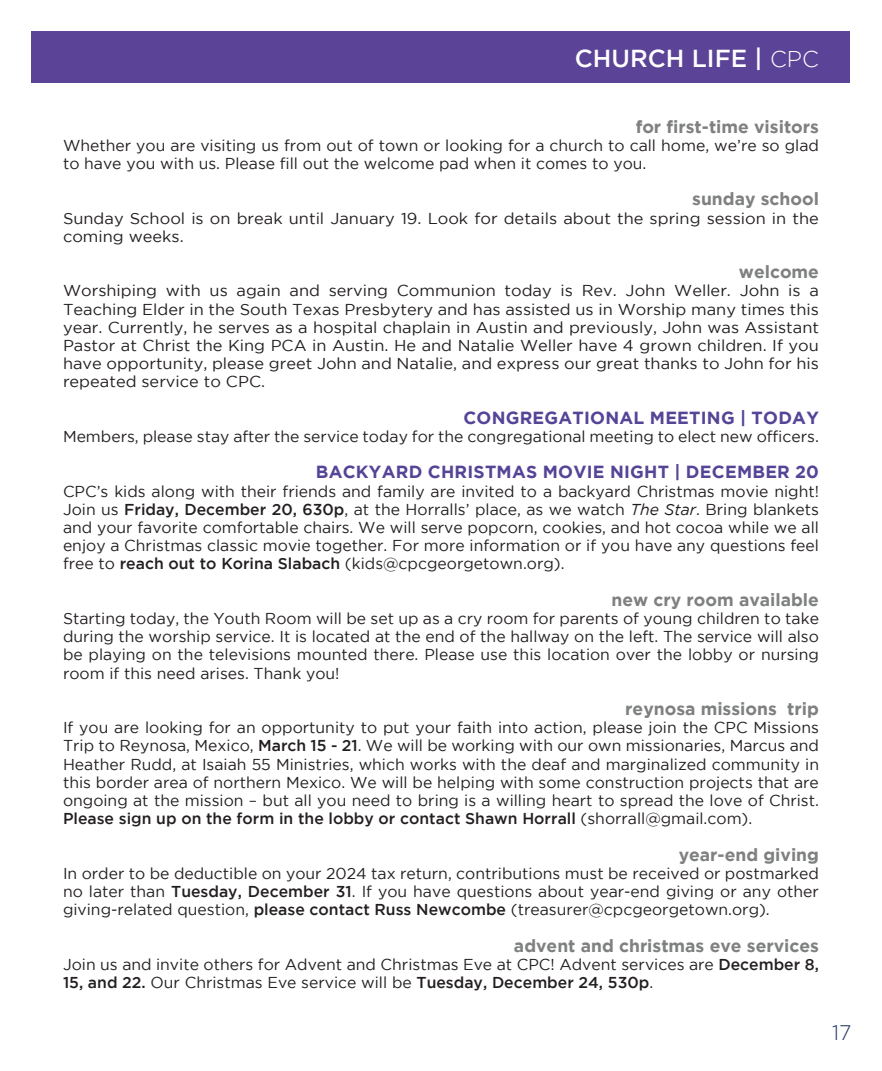
<style>
.page{position:relative;width:882px;height:1071px;background:#fff}
.page>*{position:absolute;margin:0;border:0;box-sizing:border-box;transform-origin:0 0}
.t1{font:500 24.5px "Gotham";color:#fff}
.t2{font:300 21px "Gotham";color:#1e345d}
.t3{font:700 17.5px "Gotham";color:#7f8080}
.t4{font:700 17.5px "Gotham";letter-spacing:.015em;color:#564497}
.t5{font:15.75px/18.2px "Gotham";color:#231f20;text-align:justify}
.t6{font:15.75px/18.2px "Gotham";color:#231f20;scale:1.04 1}
.s1{font-weight:300;font-size:22.75px}
.s2{font-weight:500}
.s3{font-style:italic}
</style>
<div class="page">
<div style="left:32px;top:32px;width:818px;height:51px;background:#5b4397"></div>
<p class="t1" style="left:575px;top:44px;width:246px">CHURCH LIFE | <span class="s1">CPC</span></p>
<p class="t3" style="left:636px;top:116px;width:185px">for first-time visitors</p>
<p class="t5" style="left:63px;top:136px;width:758px">Whether you are visiting us from out of town or looking for a church to call home, we’re so glad to have you with us. Please fill out the welcome pad when it comes to you.</p>
<p class="t3" style="left:692px;top:189px;width:128px">sunday school</p>
<p class="t6" style="left:63px;top:209px;width:728px">Sunday School is on break until January 19. Look for details about the spring session in the coming weeks.</p>
<p class="t3" style="left:739px;top:262px;width:82px">welcome</p>
<p class="t6" style="left:63px;top:281px;width:728px;text-align:justify">Worshiping with us again and serving Communion today is Rev. John Weller. John is a Teaching Elder in the South Texas Presbytery and has assisted us in Worship many times this year. Currently, he serves as a hospital chaplain in Austin and previously, John was Assistant Pastor at Christ the King PCA in Austin. He and Natalie Weller have 4 grown children. If you have opportunity, please greet John and Natalie, and express our great thanks to John for his repeated service to CPC.</p>
<p class="t4" style="left:463px;top:407px;width:357px">CONGREGATIONAL MEETING | TODAY</p>
<p class="t5" style="left:63px;top:427px;width:758px">Members, please stay after the service today for the congregational meeting to elect new officers.</p>
<p class="t4" style="left:316px;top:462px;width:505px">BACKYARD CHRISTMAS MOVIE NIGHT | DECEMBER 20</p>
<p class="t5" style="left:63px;top:482px;width:758px">CPC’s kids along with their friends and family are invited to a backyard Christmas movie night!<br>Join us <span class="s2">Friday, December 20, 630p</span>, at the Horralls’ place, as we watch <span class="s3">The Star</span>. Bring blankets and your favorite comfortable chairs. We will serve popcorn, cookies, and hot cocoa while we all enjoy a Christmas classic movie together. For more information or if you have any questions feel free to <span class="s2">reach out to Korina Slabach</span> (kids@cpcgeorgetown.org).</p>
<p class="t3" style="left:612px;top:589px;width:209px">new cry room available</p>
<p class="t5" style="left:63px;top:609px;width:758px">Starting today, the Youth Room will be set up as a cry room for parents of young children to take during the worship service. It is located at the end of the hallway on the left. The service will also be playing on the televisions mounted there. Please use this location over the lobby or nursing room if this need arises. Thank you!</p>
<p class="t3" style="left:625px;top:699px;width:195px">reynosa missions trip</p>
<p class="t5" style="left:63px;top:718px;width:758px">If you are looking for an opportunity to put your faith into action, please join the CPC Missions Trip to Reynosa, Mexico, <span class="s2">March 15 - 21</span>. We will be working with our own missionaries, Marcus and Heather Rudd, at Isaiah 55 Ministries, which works with the deaf and marginalized community in this border area of northern Mexico. We will be helping with some construction projects that are ongoing at the mission – but all you need to bring is a willing heart to spread the love of Christ.<br><span class="s2">Please sign up on the form in the lobby or contact Shawn Horrall</span> (shorrall@gmail.com).</p>
<p class="t3" style="left:679px;top:844px;width:142px">year-end giving</p>
<p class="t5" style="left:63px;top:864px;width:758px">In order to be deductible on your 2024 tax return, contributions must be received or postmarked no later than <span class="s2">Tuesday, December 31</span>. If you have questions about year-end giving or any other giving-related question, <span class="s2">please contact Russ Newcombe</span> (treasurer@cpcgeorgetown.org).</p>
<p class="t3" style="left:514px;top:935px;width:307px">advent and christmas eve services</p>
<p class="t5" style="left:63px;top:955px;width:758px">Join us and invite others for Advent and Christmas Eve at CPC! Advent services are <span class="s2">December 8,<br>15, and 22.</span> Our Christmas Eve service will be <span class="s2">Tuesday, December 24, 530p</span>.</p>
<p class="t2" style="left:832px;top:1021px;width:21px">17</p>
</div>
